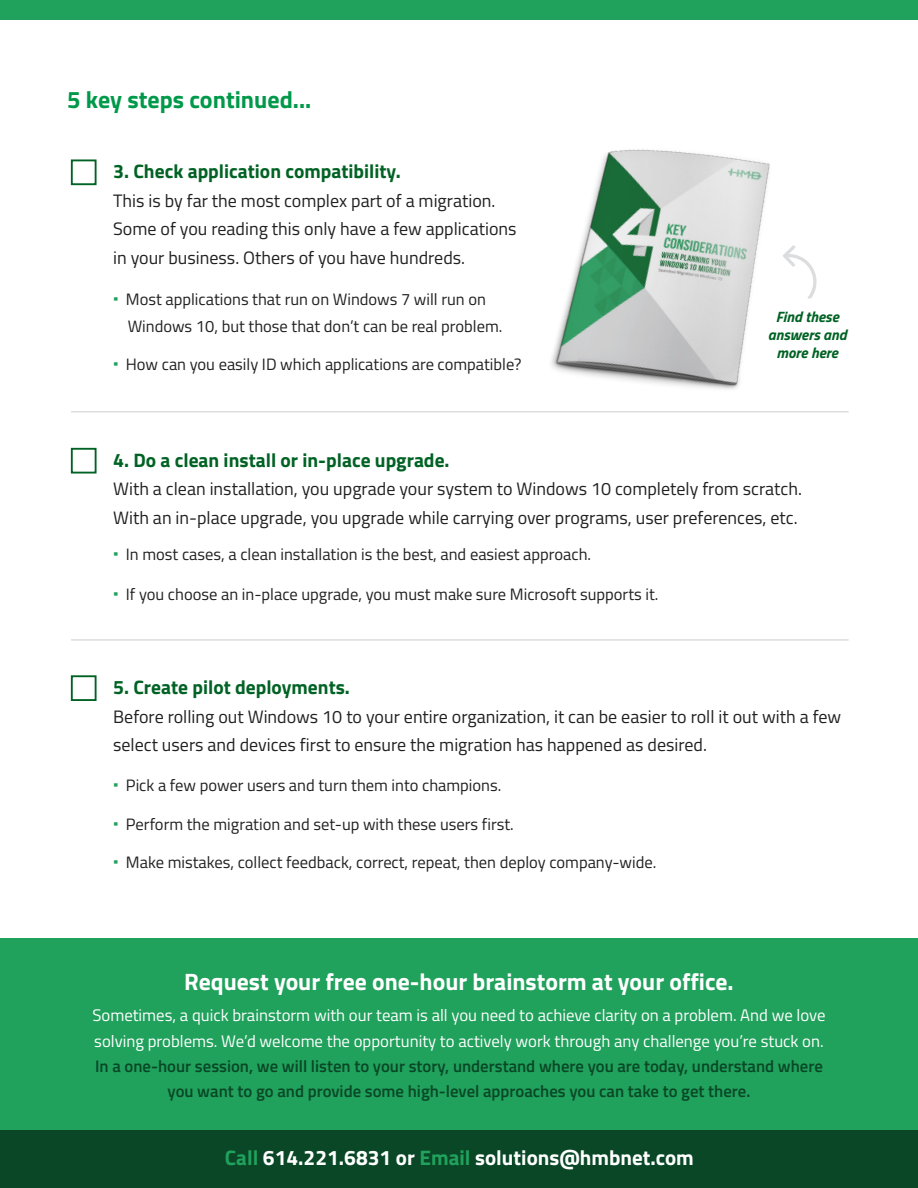
<style>
.page{position:relative;width:918px;height:1188px;background:#fff}
.page>*{position:absolute;margin:0;border:0;box-sizing:border-box;transform-origin:0 0}
.t1{font:700 24px "Titillium";color:#00994a}
.t2{font:700 23.7px "Titillium";color:#fff}
.t3{font:700 21px "Titillium";color:#fff}
.t4{font:700 19.5px "Titillium";color:#006224}
.t5{font:18px/28.5px "Titillium";color:#212121}
.t6{font:16.8px/25px "Titillium";color:#fff;text-align:center}
.t7{font:16.5px/27px "Titillium";color:#212121}
.t8{font:italic 700 15px/18px "Titillium";color:#006224;text-align:center}
.s1{font-family:"Arial";font-weight:900;color:#20a15c}
.s2{font-weight:600;color:#094726}
.s3{color:#20a15c}
</style>
<div class="page">
<div style="left:0;top:939px;width:918px;height:249px;background:#20a15c"></div>
<div style="left:0;top:1131px;width:918px;height:57px;background:#094726"></div>
<div style="left:0;top:0;width:918px;height:19px;background:#20a15c"></div>
<div style="left:71px;top:159px;width:26px;height:26px;border:2px solid #006224"></div>
<img style="left:491px;top:149px;width:353px;height:264px">
<svg style="left:781px;top:244px;width:36px;height:56px"></svg>
<div style="left:71px;top:448px;width:26px;height:26px;border:2px solid #006224"></div>
<div style="left:71px;top:675px;width:26px;height:26px;border:2px solid #006224"></div>
<hr style="left:71px;top:411px;width:778px;height:1px;background:#dcdddf">
<hr style="left:71px;top:639px;width:778px;height:2px;background:#dcdddf">
<p class="t1" style="left:67px;top:81px;width:246px">5 key steps continued...</p>
<p class="t4" style="left:113px;top:157px;width:289px">3. Check application compatibility.</p>
<p class="t5" style="left:113px;top:186px;width:405px">This is by far the most complex part of a migration.<br>Some of you reading this only have a few applications in your business. Others of you have hundreds.</p>
<p class="t7" style="left:128px;top:285px;width:376px;text-indent:-15px"><span class="s1">·</span> Most applications that run on Windows 7 will run on<br>Windows 10, but those that don’t can be real problem.</p>
<p class="t7" style="left:113px;top:350px;width:410px"><span class="s1">·</span> How can you easily ID which applications are compatible?</p>
<p class="t8" style="left:768px;top:307px;width:80px">Find these answers and more here</p>
<p class="t4" style="left:113px;top:445px;width:338px">4. Do a clean install or in-place upgrade.</p>
<p class="t5" style="left:113px;top:474px;width:690px">With a clean installation, you upgrade your system to Windows 10 completely from scratch.<br>With an in-place upgrade, you upgrade while carrying over programs, user preferences, etc.</p>
<p class="t7" style="left:113px;top:540px;width:479px"><span class="s1">·</span> In most cases, a clean installation is the best, and easiest approach.</p>
<p class="t7" style="left:113px;top:580px;width:547px"><span class="s1">·</span> If you choose an in-place upgrade, you must make sure Microsoft supports it.</p>
<p class="t4" style="left:113px;top:673px;width:238px">5. Create pilot deployments.</p>
<p class="t5" style="left:113px;top:701px;width:730px">Before rolling out Windows 10 to your entire organization, it can be easier to roll it out with a few select users and devices first to ensure the migration has happened as desired.</p>
<p class="t7" style="left:113px;top:771px;width:390px"><span class="s1">·</span> Pick a few power users and turn them into champions.</p>
<p class="t7" style="left:113px;top:810px;width:402px"><span class="s1">·</span> Perform the migration and set-up with these users first.</p>
<p class="t7" style="left:113px;top:848px;width:545px"><span class="s1">·</span> Make mistakes, collect feedback, correct, repeat, then deploy company-wide.</p>
<p class="t2" style="left:184px;top:964px;width:551px">Request your free one-hour brainstorm at your office.</p>
<p class="t6" style="left:92px;top:1002px;width:735px">Sometimes, a quick brainstorm with our team is all you need to achieve clarity on a problem. And we love solving problems. We’d welcome the opportunity to actively work through any challenge you’re stuck on.<br><span class="s2">In a one-hour session, we will listen to your story, understand where you are today, understand where you want to go and provide some high-level approaches you can take to get there.</span></p>
<p class="t3" style="left:225px;top:1142px;width:470px"><span class="s3">Call</span> 614.221.6831 or <span class="s3">Email</span> solutions@hmbnet.com</p>
</div>
